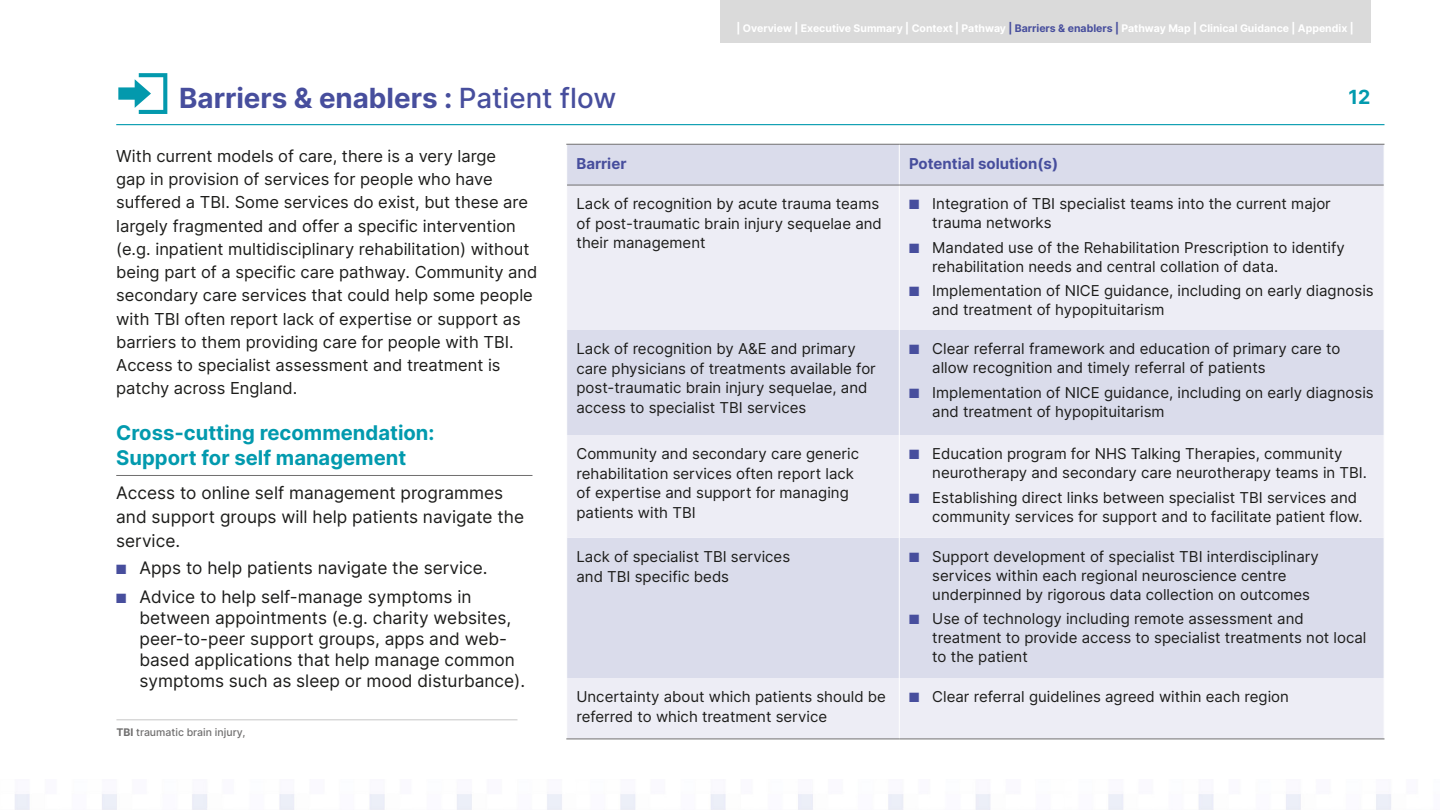
<style>
.page{position:relative;width:1440px;height:810px;background:#fff}
.page>*{position:absolute;margin:0;border:0;box-sizing:border-box;transform-origin:0 0}
.t1{font:700 27.75px "Inter";color:#474e9d}
.t2{font:700 20.25px/24.3px "Inter";color:#029aae}
.t3{font:700 19.5px "Inter";color:#029aae}
.t4{font:17.25px/21px "Inter";color:#1d1d1b}
.t5{font:16.5px/23.2px "Inter";color:#1d1d1b}
.t6{font:15px/18.8px "Inter";color:#1d1d1b}
.t7{font:700 15px "Inter";color:#474e9d}
.t8{font:700 10.5px "Inter";color:#fff}
.t9{font:500 10.5px "Inter";color:#706f6f}
.s1{font-weight:500}
.s2{color:#474e9d}
.s3{font-weight:700}
</style>
<div class="page">
<div style="left:720px;top:0;width:650px;height:43px;background:#dadada"></div>
<img style="left:15px;top:794px;width:547px;height:16px">
<img style="left:1067px;top:794px;width:324px;height:16px">
<hr style="left:116px;top:475px;width:416px;height:1px;background:#706f6f">
<hr style="left:116px;top:124px;width:1268px;height:1px;background:#029aae">
<svg style="left:118px;top:73px;width:49px;height:41px"></svg>
<hr style="left:116px;top:719px;width:401px;height:1px;background:#c6c6c6">
<div style="left:567px;top:145px;width:817px;height:40px;background:#dadceb"></div>
<svg style="left:567px;top:186px;width:817px;height:553px;background:#e4e5f0"></svg>
<hr style="left:899px;top:145px;width:1px;height:40px;background:#fff">
<hr style="left:899px;top:185px;width:1px;height:145px;background:#fff">
<hr style="left:899px;top:330px;width:1px;height:105px;background:#fff">
<hr style="left:899px;top:435px;width:1px;height:103px;background:#fff">
<hr style="left:899px;top:538px;width:1px;height:140px;background:#fff">
<hr style="left:899px;top:678px;width:1px;height:61px;background:#fff">
<hr style="left:566px;top:144px;width:333px;height:1px;background:#706f6f">
<hr style="left:899px;top:144px;width:485px;height:1px;background:#706f6f">
<hr style="left:567px;top:185px;width:332px;height:1px;background:#706f6f">
<hr style="left:899px;top:185px;width:485px;height:1px;background:#706f6f">
<hr style="left:566px;top:739px;width:333px;height:1px;background:#706f6f">
<hr style="left:899px;top:739px;width:485px;height:1px;background:#706f6f">
<h1 class="t1" style="left:179px;top:77px;width:438px">Barriers &amp; enablers : <span class="s1">Patient flow</span></h1>
<p class="t8" style="left:737px;top:20px;width:619px">| Overview | Executive Summary | Context | Pathway <span class="s2">| Barriers &amp; enablers |</span> Pathway Map | Clinical Guidance | Appendix |</p>
<h3 class="t3" style="left:1348px;top:83px;width:23px">12</h3>
<p class="t5" style="left:116px;top:144px;width:423px">With current models of care, there is a very large<br>gap in provision of services for people who have suffered a TBI. Some services do exist, but these are largely fragmented and offer a specific intervention (e.g. inpatient multidisciplinary rehabilitation) without being part of a specific care pathway. Community and secondary care services that could help some people with TBI often report lack of expertise or support as barriers to them providing care for people with TBI.<br>Access to specialist assessment and treatment is patchy across England.</p>
<h2 class="t2" style="left:116px;top:420px;width:320px">Cross-cutting recommendation:<br>Support for self management</h2>
<p class="t4" style="left:116px;top:480px;width:409px;line-height:24px">Access to online self management programmes and support groups will help patients navigate the service.</p>
<p class="t4" style="left:116px;top:557px;width:373px"><span class="s2">■</span> Apps to help patients navigate the service.</p>
<p class="t4" style="left:140px;top:585px;width:387px;text-indent:-23px"><span class="s2">■</span> Advice to help self-manage symptoms in between appointments (e.g. charity websites, peer-to-peer support groups, apps and web&shy;based applications that help manage common symptoms such as sleep or mood disturbance).</p>
<p class="t9" style="left:116px;top:724px;width:131px"><span class="s3">TBI</span> traumatic brain injury,</p>
<p class="t7" style="left:576px;top:152px;width:52px">Barrier</p>
<p class="t7" style="left:909px;top:152px;width:151px">Potential solution(s)</p>
<p class="t6" style="left:576px;top:194px;width:307px;line-height:19.5px">Lack of recognition by acute trauma teams of post-traumatic brain injury sequelae and their management</p>
<p class="t6" style="left:932px;top:194px;width:400px;text-indent:-23px"><span class="s2">■</span> Integration of TBI specialist teams into the current major trauma networks</p>
<p class="t6" style="left:932px;top:238px;width:414px;text-indent:-23px"><span class="s2">■</span> Mandated use of the Rehabilitation Prescription to identify rehabilitation needs and central collation of data.</p>
<p class="t6" style="left:932px;top:281px;width:443px;text-indent:-23px"><span class="s2">■</span> Implementation of NICE guidance, including on early diagnosis and treatment of hypopituitarism</p>
<p class="t6" style="left:576px;top:339px;width:301px;line-height:19.5px">Lack of recognition by A&amp;E and primary care physicians of treatments available for post-traumatic brain injury sequelae, and access to specialist TBI services</p>
<p class="t6" style="left:932px;top:339px;width:410px;text-indent:-23px"><span class="s2">■</span> Clear referral framework and education of primary care to allow recognition and timely referral of patients</p>
<p class="t6" style="left:932px;top:383px;width:443px;text-indent:-23px"><span class="s2">■</span> Implementation of NICE guidance, including on early diagnosis and treatment of hypopituitarism</p>
<p class="t6" style="left:576px;top:444px;width:284px;line-height:19.5px">Community and secondary care generic rehabilitation services often report lack of expertise and support for managing patients with TBI</p>
<p class="t6" style="left:932px;top:444px;width:436px;text-indent:-23px"><span class="s2">■</span> Education program for NHS Talking Therapies, community neurotherapy and secondary care neurotherapy teams in TBI.</p>
<p class="t6" style="left:932px;top:488px;width:432px;text-indent:-23px"><span class="s2">■</span> Establishing direct links between specialist TBI services and community services for support and to facilitate patient flow.</p>
<p class="t6" style="left:576px;top:547px;width:215px;line-height:19.5px">Lack of specialist TBI services and TBI specific beds</p>
<p class="t6" style="left:932px;top:547px;width:388px;text-indent:-23px"><span class="s2">■</span> Support development of specialist TBI interdisciplinary services within each regional neuroscience centre underpinned by rigorous data collection on outcomes</p>
<p class="t6" style="left:932px;top:609px;width:436px;text-indent:-23px"><span class="s2">■</span> Use of technology including remote assessment and treatment to provide access to specialist treatments not local to the patient</p>
<p class="t6" style="left:576px;top:687px;width:311px;line-height:19.5px">Uncertainty about which patients should be referred to which treatment service</p>
<p class="t6" style="left:909px;top:687px;width:381px"><span class="s2">■</span> Clear referral guidelines agreed within each region</p>
</div>
